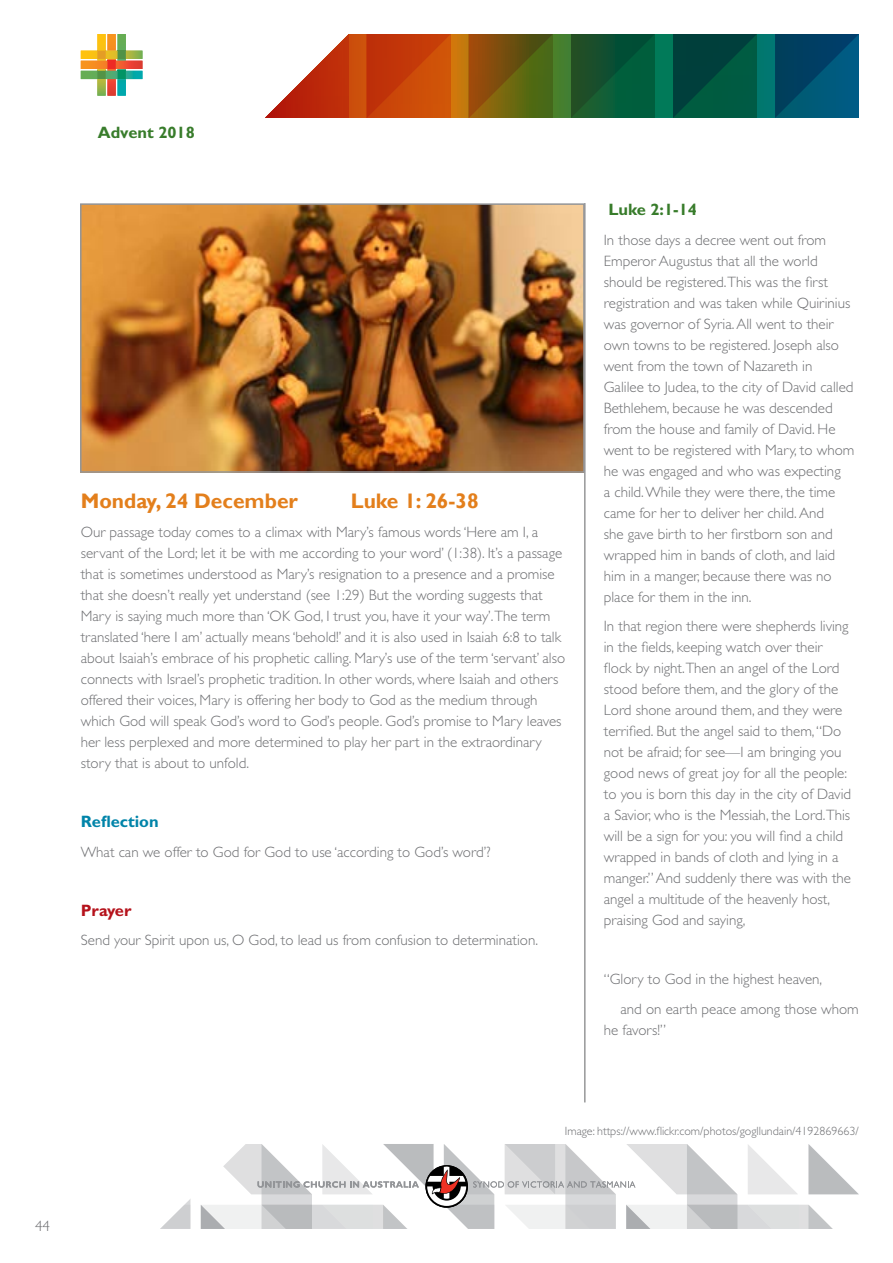
<style>
.page{position:relative;width:893px;height:1263px;background:#fff}
.page>*{position:absolute;margin:0;border:0;box-sizing:border-box;transform-origin:0 0}
.t1{font:700 21px "Gill Sans";color:#e37f1c}
.t2{font:700 16.5px "Gill Sans Std";color:#387c2b}
.t3{font:700 16.5px "Gill Sans Std";color:#0084a9}
.t4{font:700 16.5px "Gill Sans Std";color:#b5121b}
.t5{font:300 15px/21px "Gill Sans Std";color:#6d6e71}
.t6{font:300 12px "Gill Sans Std";color:#6d6e71}
</style>
<div class="page">
<hr style="left:585px;top:203px;width:1px;height:899px;background:#636466">
<svg style="left:265px;top:34px;width:510px;height:84px"></svg>
<svg style="left:469px;top:34px;width:84px;height:84px"></svg>
<svg style="left:571px;top:34px;width:84px;height:84px"></svg>
<svg style="left:673px;top:34px;width:84px;height:84px"></svg>
<svg style="left:775px;top:34px;width:84px;height:84px"></svg>
<svg style="left:367px;top:34px;width:84px;height:84px"></svg>
<svg style="left:81px;top:34px;width:61px;height:62px"></svg>
<svg style="left:160px;top:1199px;width:30px;height:30px"></svg>
<svg style="left:201px;top:1144px;width:658px;height:85px"></svg>
<img style="left:83px;top:206px;width:499px;height:264px">
<div style="left:80px;top:203px;width:505px;height:270px;border:2px solid #939598"></div>
<p class="t2" style="left:98px;top:122px;width:99px">Advent 2018</p>
<h1 class="t1" style="left:81px;top:488px;width:219px">Monday, 24 December</h1>
<h1 class="t1" style="left:351px;top:488px;width:129px">Luke 1: 26-38</h1>
<p class="t5" style="left:81px;top:522px;width:486px">Our passage today comes to a climax with Mary’s famous words ‘Here am I, a servant of the Lord; let it be with me according to your word’ (1:38). It’s a passage that is sometimes understood as Mary’s resignation to a presence and a promise that she doesn’t really yet understand (see 1:29) But the wording suggests that Mary is saying much more than ‘OK God, I trust you, have it your way’.The term translated ‘here I am’ actually means ‘behold!’ and it is also used in Isaiah 6:8 to talk about Isaiah’s embrace of his prophetic calling. Mary’s use of the term ‘servant’ also connects with Israel’s prophetic tradition. In other words, where Isaiah and others offered their voices, Mary is offering her body to God as the medium through which God will speak God’s word to God’s people. God’s promise to Mary leaves her less perplexed and more determined to play her part in the extraordinary story that is about to unfold.</p>
<p class="t3" style="left:81px;top:812px;width:79px">Reflection</p>
<p class="t5" style="left:81px;top:841px;width:411px">What can we offer to God for God to use ‘according to God’s word’?</p>
<p class="t4" style="left:81px;top:900px;width:52px">Prayer</p>
<p class="t5" style="left:81px;top:930px;width:459px">Send your Spirit upon us, O God, to lead us from confusion to determination.</p>
<p class="t2" style="left:608px;top:200px;width:90px">Luke 2:1-14</p>
<p class="t5" style="left:604px;top:229px;width:252px">In those days a decree went out from Emperor Augustus that all the world should be registered.This was the first registration and was taken while Quirinius was governor of Syria. All went to their own towns to be registered. Joseph also went from the town of Nazareth in Galilee to Judea, to the city of David called Bethlehem, because he was descended from the house and family of David. He went to be registered with Mary, to whom he was engaged and who was expecting<br>a child. While they were there, the time came for her to deliver her child. And<br>she gave birth to her firstborn son and wrapped him in bands of cloth, and laid him in a manger, because there was no place for them in the inn.</p>
<p class="t5" style="left:604px;top:616px;width:249px">In that region there were shepherds living in the fields, keeping watch over their flock by night.Then an angel of the Lord stood before them, and the glory of the Lord shone around them, and they were terrified. But the angel said to them, “Do not be afraid; for see—I am bringing you good news of great joy for all the people: to you is born this day in the city of David a Savior, who is the Messiah, the Lord.This will be a sign for you: you will find a child wrapped in bands of cloth and lying in a manger.” And suddenly there was with the angel a multitude of the heavenly host, praising God and saying,</p>
<p class="t5" style="left:620px;top:965px;width:240px;line-height:29.5px;text-indent:-17px">“Glory to God in the highest heaven,<br>and on earth peace among those whom</p>
<p class="t5" style="left:604px;top:1020px;width:64px">he favors!”</p>
<p class="t5" style="left:35px;top:1215px;width:16px">44</p>
<p class="t6" style="left:565px;top:1124px;width:296px">Image: https://www.flickr.com/photos/gogllundain/4192869663/</p>
</div>
